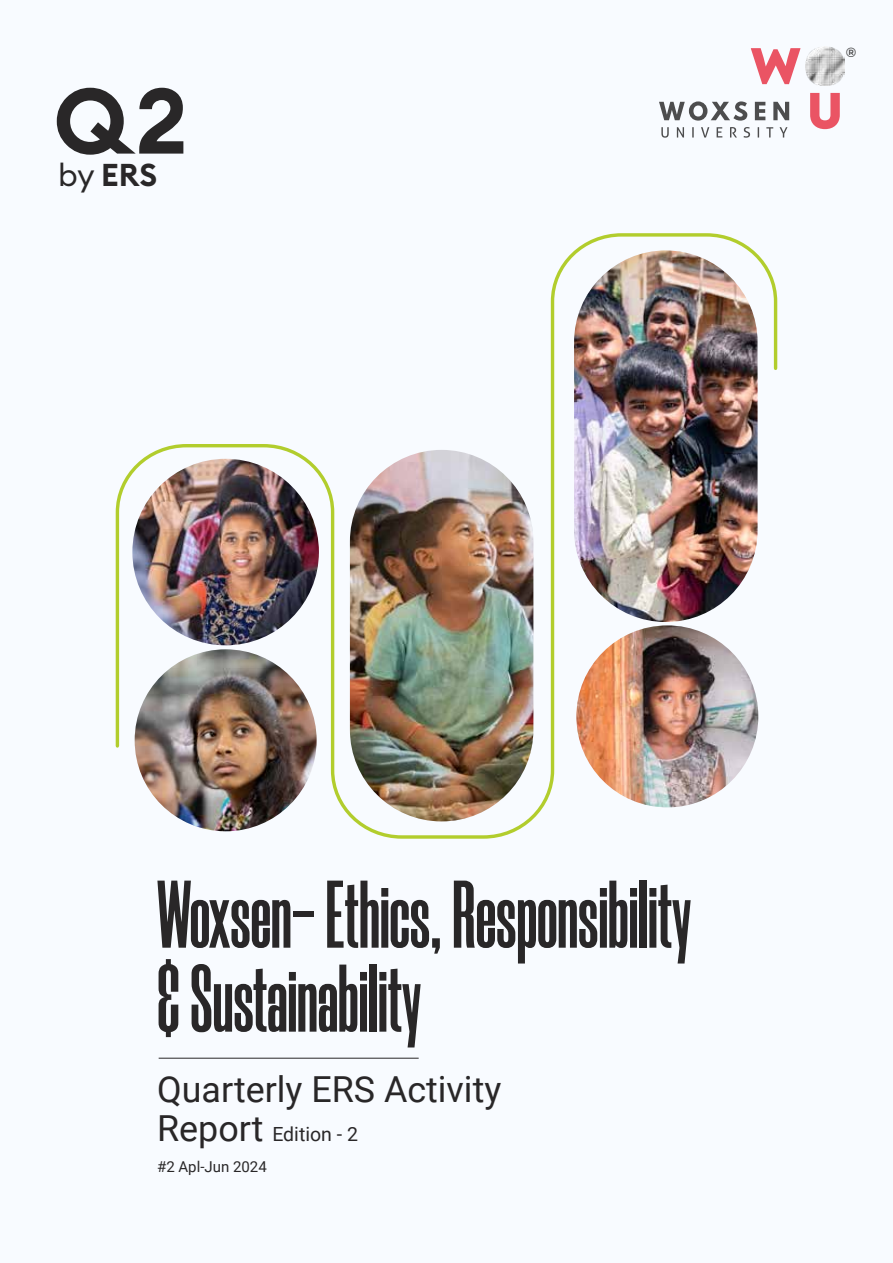
<style>
.page{position:relative;width:893px;height:1263px;background:#f8fbff}
.page>*{position:absolute;margin:0;border:0;box-sizing:border-box;transform-origin:0 0}
.t1{font:700 96px/84px "Morganite";color:#292728}
.t2{font:600 91.2px "Euclid Circular B";color:#292728}
.t3{font:35.85px "Roboto";color:#292728}
.t4{font:600 31.2px "Euclid Circular B";color:#292728}
.t5{font:19.5px "Roboto";color:#292728}
.t6{font:15px "Roboto";color:#292728}
.t7{font:600 13.35px "Montserrat";color:#4d4d4e}
.s1{font-weight:400}
.s2{font-size:35.85px}
</style>
<div class="page">
<img style="left:116px;top:233px;width:661px;height:606px">
<img style="left:805px;top:47px;width:39px;height:39px">
<svg style="left:751px;top:48px;width:49px;height:36px"></svg>
<svg style="left:810px;top:93px;width:30px;height:36px"></svg>
<svg style="left:659px;top:101px;width:88px;height:20px"></svg>
<svg style="left:755px;top:102px;width:10px;height:18px"></svg>
<svg style="left:773px;top:102px;width:16px;height:18px"></svg>
<svg style="left:661px;top:127px;width:8px;height:11px"></svg>
<svg style="left:677px;top:127px;width:7px;height:11px"></svg>
<svg style="left:692px;top:127px;width:2px;height:11px"></svg>
<svg style="left:701px;top:127px;width:8px;height:11px"></svg>
<svg style="left:717px;top:127px;width:5px;height:10px"></svg>
<svg style="left:730px;top:127px;width:7px;height:11px"></svg>
<svg style="left:744px;top:127px;width:6px;height:11px"></svg>
<svg style="left:766px;top:127px;width:7px;height:11px"></svg>
<svg style="left:779px;top:127px;width:8px;height:11px"></svg>
<hr style="left:159px;top:1058px;width:260px;height:1px;background:#292728">
<p class="t2" style="left:53px;top:62px;width:136px">Q2</p>
<p class="t4" style="left:58px;top:155px;width:101px"><span class="s1">by</span> ERS</p>
<p class="t7" style="left:846px;top:44px;width:12px">®</p>
<p class="t1" style="left:157px;top:874px;width:535px">Woxsen- Ethics, Responsibility &amp; Sustainability</p>
<p class="t3" style="left:157px;top:1064px;width:346px">Quarterly ERS Activity</p>
<p class="t5" style="left:157px;top:1120px;width:202px"><span class="s2">Report</span> Edition - 2</p>
<p class="t6" style="left:157px;top:1157px;width:111px">#2 Apl-Jun 2024</p>
</div>
